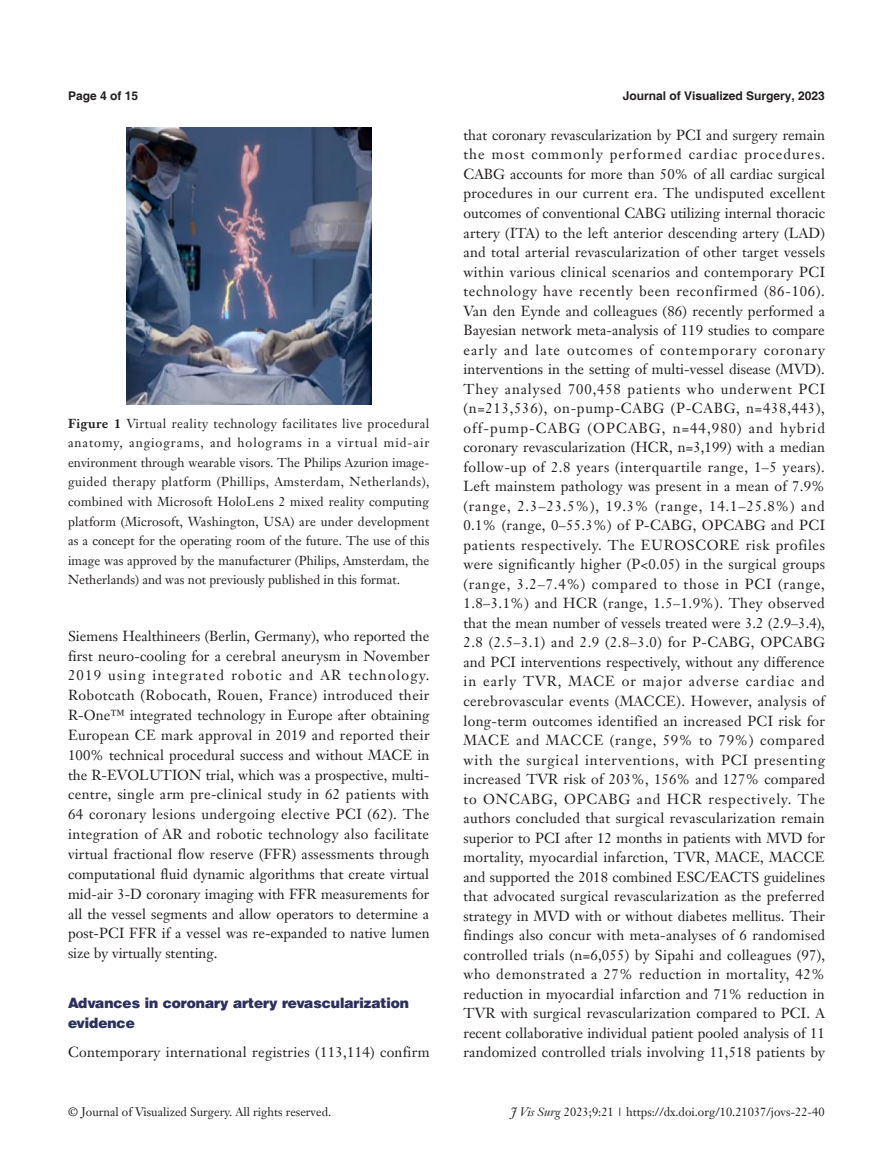
<style>
.page{position:relative;width:893px;height:1170px;background:#fff}
.page>*{position:absolute;margin:0;border:0;box-sizing:border-box;transform-origin:0 0}
.t1{font:14.25px/19.5px "Janson Text LT";letter-spacing:.015em;color:#231f20;text-align:justify}
.t2{font:900 14.25px/19.8px "Helvetica";color:#2c305d}
.t3{font:12.75px/19.5px "Janson Text LT";color:#231f20;text-align:justify}
.t4{font:12px "Janson Text LT";color:#231f20}
.t5{font:700 12px "Helvetica";color:#231f20}
.s1{font-weight:700}
.s2{font-style:italic}
</style>
<div class="page">
<img style="left:126px;top:128px;width:245px;height:276px">
<p class="t5" style="left:68px;top:88px;width:72px">Page 4 of 15</p>
<p class="t5" style="left:623px;top:88px;width:204px">Journal of Visualized Surgery, 2023</p>
<p class="t3" style="left:68px;top:413px;width:363px"><span class="s1">Figure 1</span> Virtual reality technology facilitates live procedural anatomy, angiograms, and holograms in a virtual mid-air environment through wearable visors. The Philips Azurion image&shy;guided therapy platform (Phillips, Amsterdam, Netherlands), combined with Microsoft HoloLens 2 mixed reality computing platform (Microsoft, Washington, USA) are under development as a concept for the operating room of the future. The use of this image was approved by the manufacturer (Philips, Amsterdam, the Netherlands) and was not previously published in this format.</p>
<p class="t1" style="left:68px;top:625px;width:363px">Siemens Healthineers (Berlin, Germany), who reported the first neuro-cooling for a cerebral aneurysm in November 2019 using integrated robotic and AR technology.<br>Robotcath (Robocath, Rouen, France) introduced their R-One™ integrated technology in Europe after obtaining European CE mark approval in 2019 and reported their 100% technical procedural success and without MACE in the R-EVOLUTION trial, which was a prospective, multi&shy;centre, single arm pre-clinical study in 62 patients with 64 coronary lesions undergoing elective PCI (62). The integration of AR and robotic technology also facilitate virtual fractional flow reserve (FFR) assessments through computational fluid dynamic algorithms that create virtual mid-air 3-D coronary imaging with FFR measurements for all the vessel segments and allow operators to determine a post-PCI FFR if a vessel was re-expanded to native lumen size by virtually stenting.</p>
<p class="t2" style="left:68px;top:992px;width:342px">Advances in coronary artery revascularization evidence</p>
<p class="t1" style="left:68px;top:1042px;width:363px">Contemporary international registries (113,114) confirm</p>
<p class="t1" style="left:463px;top:125px;width:363px">that coronary revascularization by PCI and surgery remain the most commonly performed cardiac procedures.<br>CABG accounts for more than 50% of all cardiac surgical procedures in our current era. The undisputed excellent outcomes of conventional CABG utilizing internal thoracic artery (ITA) to the left anterior descending artery (LAD) and total arterial revascularization of other target vessels within various clinical scenarios and contemporary PCI technology have recently been reconfirmed (86-106).<br>Van den Eynde and colleagues (86) recently performed a Bayesian network meta-analysis of 119 studies to compare early and late outcomes of contemporary coronary interventions in the setting of multi-vessel disease (MVD).<br>They analysed 700,458 patients who underwent PCI (n=213,536), on-pump-CABG (P-CABG, n=438,443), off-pump-CABG (OPCABG, n=44,980) and hybrid coronary revascularization (HCR, n=3,199) with a median follow-up of 2.8 years (interquartile range, 1–5 years).<br>Left mainstem pathology was present in a mean of 7.9% (range, 2.3–23.5%), 19.3% (range, 14.1–25.8%) and 0.1% (range, 0–55.3%) of P-CABG, OPCABG and PCI patients respectively. The EUROSCORE risk profiles were significantly higher (P&lt;0.05) in the surgical groups (range, 3.2–7.4%) compared to those in PCI (range, 1.8–3.1%) and HCR (range, 1.5–1.9%). They observed that the mean number of vessels treated were 3.2 (2.9–3.4), 2.8 (2.5–3.1) and 2.9 (2.8–3.0) for P-CABG, OPCABG and PCI interventions respectively, without any difference in early TVR, MACE or major adverse cardiac and cerebrovascular events (MACCE). However, analysis of long-term outcomes identified an increased PCI risk for MACE and MACCE (range, 59% to 79%) compared with the surgical interventions, with PCI presenting increased TVR risk of 203%, 156% and 127% compared to ONCABG, OPCABG and HCR respectively. The authors concluded that surgical revascularization remain superior to PCI after 12 months in patients with MVD for mortality, myocardial infarction, TVR, MACE, MACCE and supported the 2018 combined ESC/EACTS guidelines that advocated surgical revascularization as the preferred strategy in MVD with or without diabetes mellitus. Their findings also concur with meta-analyses of 6 randomised controlled trials (n=6,055) by Sipahi and colleagues (97), who demonstrated a 27% reduction in mortality, 42% reduction in myocardial infarction and 71% reduction in TVR with surgical revascularization compared to PCI. A recent collaborative individual patient pooled analysis of 11 randomized controlled trials involving 11,518 patients by</p>
<p class="t4" style="left:68px;top:1104px;width:264px">© Journal of Visualized Surgery. All rights reserved.</p>
<p class="t4" style="left:511px;top:1104px;width:315px"><span class="s2">J Vis Surg</span> 2023;9:21 | https://dx.doi.org/10.21037/jovs-22-40</p>
</div>
